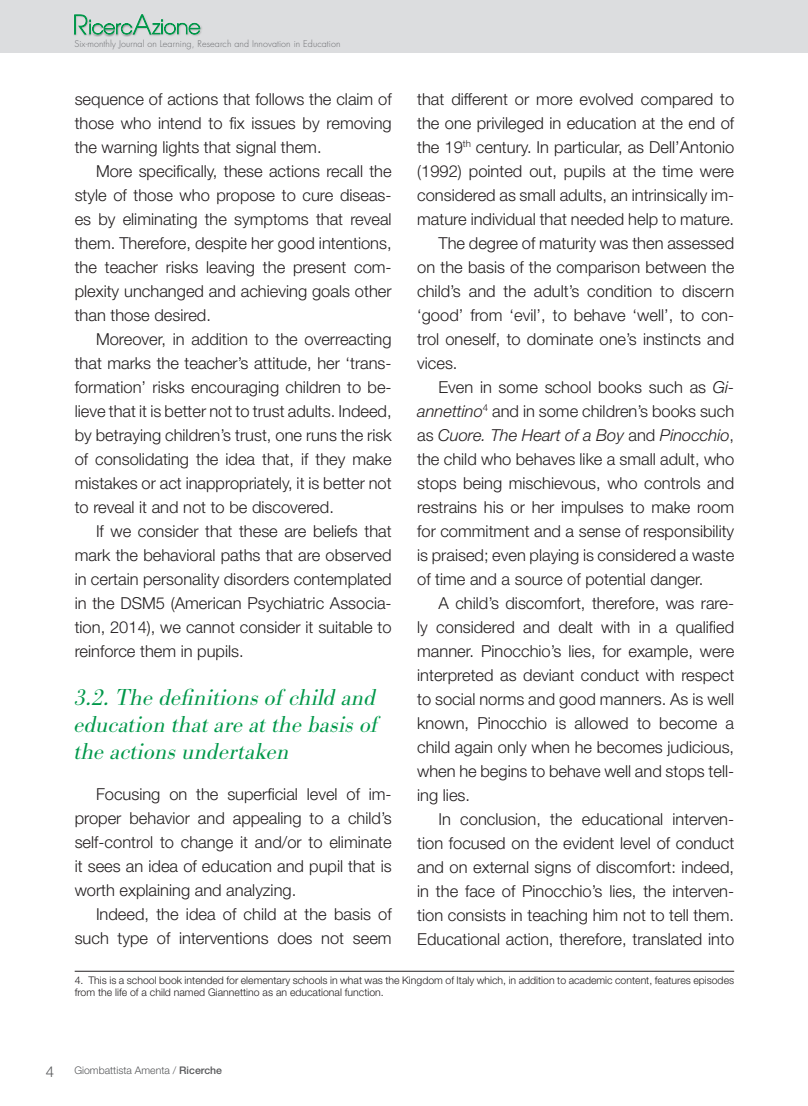
<style>
.page{position:relative;width:808px;height:1106px;background:#fff}
.page>*{position:absolute;margin:0;border:0;box-sizing:border-box;transform-origin:0 0}
.Heading_2_wrd_1{font:italic 300 24px/27px "Bodoni URW";color:#00984a;text-align:justify}
.Body_Text_wrd_1{font:300 16.5px/24px "Helvetica Neue LT";color:#231f20;text-align:justify}
.t1{font:300 15px "Helvetica Neue CE";color:#57585a}
.t2{font:300 10.5px/12.6px "Helvetica Neue LT";color:#231f20}
.t3{font:300 10.5px "Helvetica Neue CE";color:#57585a}
.t4{font:300 9px "Futura";letter-spacing:.01em;color:#6c6d70}
.s1{font-style:italic}
.s2{font-weight:500}
</style>
<div class="page">
<div style="left:0;top:0;width:808px;height:53px;background:#dcdddf"></div>
<div style="left:72px;top:14px;width:18px;height:23px;background:#231f20;opacity:.3"></div>
<div style="left:87px;top:18px;width:48px;height:19px;background:#231f20;opacity:.5"></div>
<div style="left:131px;top:13px;width:23px;height:24px;background:#231f20;opacity:.3"></div>
<div style="left:150px;top:18px;width:53px;height:19px;background:#231f20;opacity:.3"></div>
<svg style="left:74px;top:14px;width:126px;height:21px"></svg>
<hr style="left:75px;top:971px;width:659px;height:1px;background:#231f20">
<p class="t4" style="left:74px;top:38px;width:268px">Six-monthly Journal on Learning, Research and Innovation in Education</p>
<p class="Body_Text_wrd_1" style="left:75px;top:87px;width:318px">sequence of actions that follows the claim of those who intend to fix issues by removing the warning lights that signal them.</p>
<p class="Body_Text_wrd_1" style="left:75px;top:159px;width:318px;text-indent:21px">More specifically, these actions recall the style of those who propose to cure diseas&shy;es by eliminating the symptoms that reveal them. Therefore, despite her good intentions, the teacher risks leaving the present com&shy;plexity unchanged and achieving goals other than those desired.</p>
<p class="Body_Text_wrd_1" style="left:75px;top:327px;width:318px;text-indent:21px">Moreover, in addition to the overreacting that marks the teacher’s attitude, her ‘trans&shy;formation’ risks encouraging children to be&shy;lieve that it is better not to trust adults. Indeed, by betraying children’s trust, one runs the risk of consolidating the idea that, if they make mistakes or act inappropriately, it is better not to reveal it and not to be discovered.</p>
<p class="Body_Text_wrd_1" style="left:75px;top:519px;width:318px;text-indent:21px">If we consider that these are beliefs that mark the behavioral paths that are observed in certain personality disorders contemplated in the DSM5 (American Psychiatric Associa&shy;tion, 2014), we cannot consider it suitable to reinforce them in pupils.</p>
<p class="Heading_2_wrd_1" style="left:75px;top:684px;width:306px">3.2. The definitions of child and education that are at the basis of the actions undertaken</p>
<p class="Body_Text_wrd_1" style="left:75px;top:781px;width:318px;text-indent:21px">Focusing on the superficial level of im&shy;proper behavior and appealing to a child’s self-control to change it and/or to eliminate it sees an idea of education and pupil that is worth explaining and analyzing.</p>
<p class="Body_Text_wrd_1" style="left:75px;top:901px;width:318px;text-align:right">Indeed, the idea of child at the basis of such type of interventions does not seem</p>
<p class="t2" style="left:75px;top:973px;width:661px">4. This is a school book intended for elementary schools in what was the Kingdom of Italy which, in addition to academic content, features episodes from the life of a child named Giannettino as an educational function.</p>
<p class="Body_Text_wrd_1" style="left:417px;top:87px;width:318px">that different or more evolved compared to the one privileged in education at the end of the 19<sup>th</sup> century. In particular, as Dell’Antonio (1992) pointed out, pupils at the time were considered as small adults, an intrinsically im&shy;mature individual that needed help to mature.</p>
<p class="Body_Text_wrd_1" style="left:417px;top:231px;width:318px;text-indent:21px">The degree of maturity was then assessed on the basis of the comparison between the child’s and the adult’s condition to discern ‘good’ from ‘evil’, to behave ‘well’, to con&shy;trol oneself, to dominate one’s instincts and vices.</p>
<p class="Body_Text_wrd_1" style="left:417px;top:375px;width:319px;text-indent:21px">Even in some school books such as <span class="s1">Gi&shy;annettino</span><sup>4</sup> and in some children’s books such as <span class="s1">Cuore. The Heart of a Boy</span> and <span class="s1">Pinocchio</span>, the child who behaves like a small adult, who stops being mischievous, who controls and restrains his or her impulses to make room for commitment and a sense of responsibility is praised; even playing is considered a waste of time and a source of potential danger.</p>
<p class="Body_Text_wrd_1" style="left:417px;top:591px;width:319px;text-indent:21px">A child’s discomfort, therefore, was rare&shy;ly considered and dealt with in a qualified manner. Pinocchio’s lies, for example, were interpreted as deviant conduct with respect to social norms and good manners. As is well known, Pinocchio is allowed to become a child again only when he becomes judicious, when he begins to behave well and stops tell&shy;ing lies.</p>
<p class="Body_Text_wrd_1" style="left:417px;top:807px;width:318px;text-indent:21px">In conclusion, the educational interven&shy;tion focused on the evident level of conduct and on external signs of discomfort: indeed, in the face of Pinocchio’s lies, the interven&shy;tion consists in teaching him not to tell them.<br>Educational action, therefore, translated into</p>
<p class="t1" style="left:46px;top:1062px;width:10px">4</p>
<p class="t3" style="left:74px;top:1064px;width:149px">Giombattista Amenta / <span class="s2">Ricerche</span></p>
</div>
